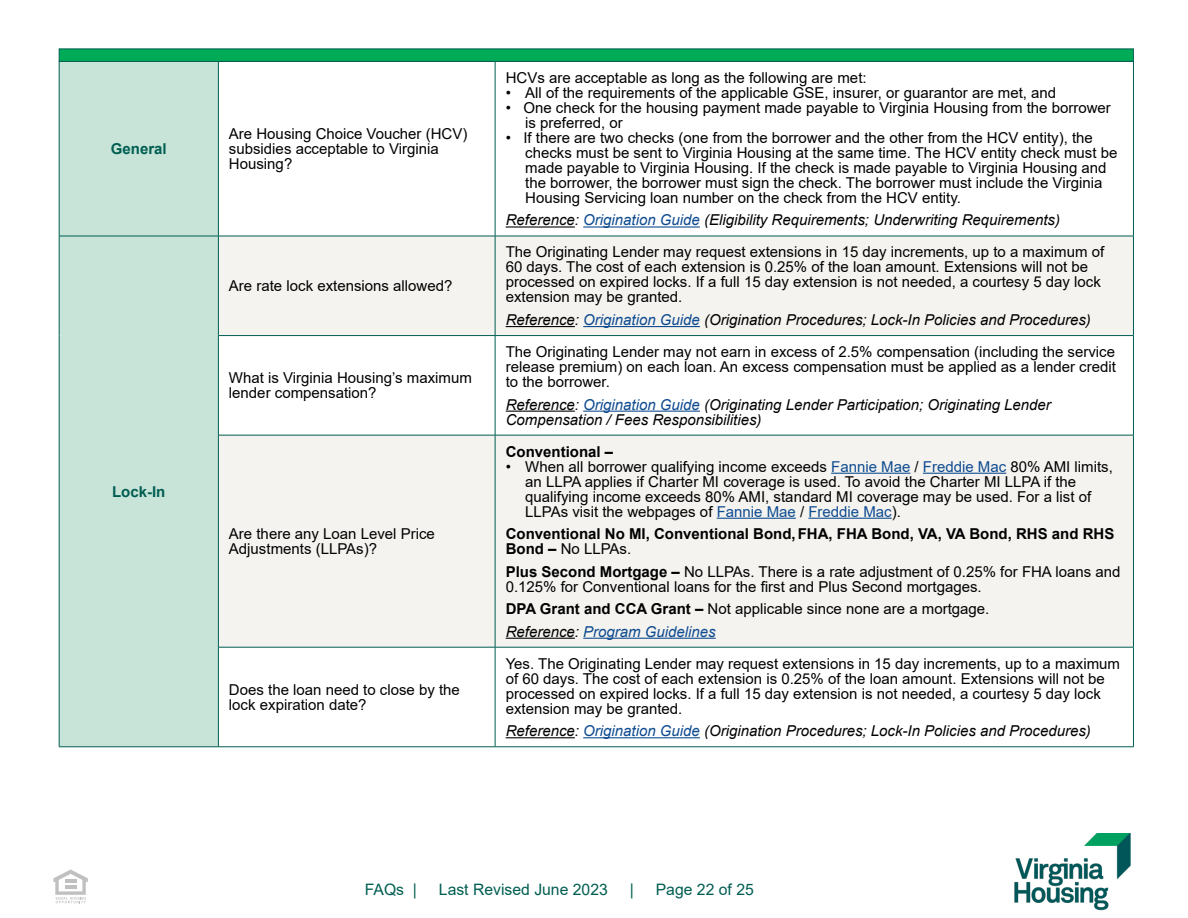
<style>
.page{position:relative;width:1188px;height:918px;background:#fff}
.page>*{position:absolute;margin:0;border:0;box-sizing:border-box;transform-origin:0 0}
.t1{font:15.75px "Arial";color:#005e51}
.t2{font:15px/15px "Arial";color:#000}
.t3{font:italic 15px/15px "Arial";color:#000}
.t4{font:700 15px/15px "Arial";color:#000}
.t5{font:700 15px "Arial";color:#005e51}
.s1{color:#0e4b90}
.s2{font-weight:400}
.s3{font-weight:700}
.s4{font-style:italic}
.s5{font-style:italic;color:#0e4b90}
</style>
<div class="page">
<img style="left:1014px;top:833px;width:117px;height:78px">
<svg style="left:53px;top:870px;width:35px;height:33px"></svg>
<div style="left:59px;top:49px;width:1075px;height:13px;background:#00ab57;border:1px solid #005e51"></div>
<div style="left:60px;top:62px;width:158px;height:685px;background:#c8e4d9"></div>
<svg style="left:219px;top:237px;width:914px;height:410px;fill:#f4f3f0"></svg>
<hr style="left:59px;top:62px;width:1px;height:174px;background:#005e51">
<hr style="left:59px;top:61px;width:159px;height:1px;background:#005e51">
<hr style="left:59px;top:236px;width:1px;height:100px;background:#005e51">
<hr style="left:59px;top:336px;width:1px;height:99px;background:#005e51">
<hr style="left:59px;top:435px;width:1px;height:212px;background:#005e51">
<hr style="left:59px;top:647px;width:1px;height:100px;background:#005e51">
<hr style="left:218px;top:62px;width:1px;height:174px;background:#005e51">
<hr style="left:495px;top:62px;width:1px;height:174px;background:#005e51">
<hr style="left:1133px;top:62px;width:1px;height:174px;background:#005e51">
<hr style="left:59px;top:236px;width:159px;height:1px;background:#005e51">
<hr style="left:59px;top:747px;width:159px;height:1px;background:#005e51">
<hr style="left:218px;top:61px;width:277px;height:1px;background:#005e51">
<hr style="left:495px;top:61px;width:639px;height:1px;background:#005e51">
<hr style="left:218px;top:236px;width:277px;height:1px;background:#005e51">
<hr style="left:218px;top:236px;width:1px;height:99px;background:#005e51">
<hr style="left:495px;top:236px;width:639px;height:1px;background:#005e51">
<hr style="left:495px;top:236px;width:1px;height:99px;background:#005e51">
<hr style="left:1133px;top:236px;width:1px;height:99px;background:#005e51">
<hr style="left:218px;top:336px;width:1px;height:99px;background:#005e51">
<hr style="left:495px;top:336px;width:1px;height:99px;background:#005e51">
<hr style="left:1133px;top:336px;width:1px;height:99px;background:#005e51">
<hr style="left:218px;top:435px;width:1px;height:212px;background:#005e51">
<hr style="left:495px;top:435px;width:1px;height:212px;background:#005e51">
<hr style="left:1133px;top:435px;width:1px;height:212px;background:#005e51">
<hr style="left:218px;top:335px;width:277px;height:1px;background:#005e51">
<hr style="left:495px;top:335px;width:639px;height:1px;background:#005e51">
<hr style="left:218px;top:435px;width:277px;height:1px;background:#005e51">
<hr style="left:495px;top:435px;width:639px;height:1px;background:#005e51">
<hr style="left:218px;top:647px;width:277px;height:1px;background:#005e51">
<hr style="left:218px;top:647px;width:1px;height:100px;background:#005e51">
<hr style="left:495px;top:647px;width:639px;height:1px;background:#005e51">
<hr style="left:495px;top:647px;width:1px;height:100px;background:#005e51">
<hr style="left:1133px;top:647px;width:1px;height:100px;background:#005e51">
<hr style="left:218px;top:747px;width:277px;height:1px;background:#005e51">
<hr style="left:495px;top:747px;width:639px;height:1px;background:#005e51">
<hr style="left:506px;top:226px;width:69px;height:2px;background:#000">
<hr style="left:583px;top:226px;width:117px;height:2px;background:#0e4b90">
<hr style="left:506px;top:326px;width:69px;height:1px;background:#000">
<hr style="left:583px;top:326px;width:117px;height:1px;background:#0e4b90">
<hr style="left:506px;top:411px;width:69px;height:1px;background:#000">
<hr style="left:583px;top:411px;width:117px;height:1px;background:#0e4b90">
<hr style="left:831px;top:473px;width:79px;height:1px;background:#0e4b90">
<hr style="left:923px;top:473px;width:83px;height:1px;background:#0e4b90">
<hr style="left:717px;top:518px;width:79px;height:1px;background:#0e4b90">
<hr style="left:808px;top:518px;width:84px;height:1px;background:#0e4b90">
<hr style="left:506px;top:638px;width:69px;height:1px;background:#000">
<hr style="left:583px;top:638px;width:133px;height:1px;background:#0e4b90">
<hr style="left:506px;top:737px;width:69px;height:1px;background:#000">
<hr style="left:583px;top:737px;width:117px;height:1px;background:#0e4b90">
<p class="t5" style="left:111px;top:138px;width:57px">General</p>
<p class="t5" style="left:112px;top:481px;width:55px">Lock-In</p>
<p class="t2" style="left:229px;top:126px;width:240px">Are Housing Choice Voucher (HCV) subsidies acceptable to Virginia<br>Housing?</p>
<p class="t2" style="left:229px;top:278px;width:225px">Are rate lock extensions allowed?</p>
<p class="t2" style="left:229px;top:370px;width:244px">What is Virginia Housing’s maximum lender compensation?</p>
<p class="t2" style="left:229px;top:526px;width:207px">Are there any Loan Level Price<br>Adjustments (LLPAs)?</p>
<p class="t2" style="left:229px;top:682px;width:232px">Does the loan need to close by the lock expiration date?</p>
<p class="t2" style="left:506px;top:70px;width:362px">HCVs are acceptable as long as the following are met:</p>
<p class="t2" style="left:506px;top:85px;width:552px">• All of the requirements of the applicable GSE, insurer, or guarantor are met, and</p>
<p class="t2" style="left:525px;top:100px;width:587px;text-indent:-20px">• One check for the housing payment made payable to Virginia Housing from the borrower is preferred, or</p>
<p class="t2" style="left:525px;top:130px;width:594px;text-indent:-20px">• If there are two checks (one from the borrower and the other from the HCV entity), the checks must be sent to Virginia Housing at the same time. The HCV entity check must be made payable to Virginia Housing. If the check is made payable to Virginia Housing and the borrower, the borrower must sign the check. The borrower must include the Virginia Housing Servicing loan number on the check from the HCV entity.</p>
<p class="t3" style="left:506px;top:213px;width:556px">Reference: <span class="s1">Origination Guide</span> (Eligibility Requirements; Underwriting Requirements)</p>
<p class="t2" style="left:506px;top:245px;width:600px">The Originating Lender may request extensions in 15 day increments, up to a maximum of 60 days. The cost of each extension is 0.25% of the loan amount. Extensions will not be processed on expired locks. If a full 15 day extension is not needed, a courtesy 5 day lock extension may be granted.</p>
<p class="t3" style="left:506px;top:312px;width:587px">Reference: <span class="s1">Origination Guide</span> (Origination Procedures; Lock-In Policies and Procedures)</p>
<p class="t2" style="left:506px;top:344px;width:612px;text-align:justify">The Originating Lender may not earn in excess of 2.5% compensation (including the service release premium) on each loan. An excess compensation must be applied as a lender credit to the borrower.</p>
<p class="t3" style="left:506px;top:397px;width:547px">Reference: <span class="s1">Origination Guide</span> (Originating Lender Participation; Originating Lender<br>Compensation / Fees Responsibilities)</p>
<p class="t4" style="left:506px;top:444px;width:109px">Conventional –</p>
<p class="t2" style="left:525px;top:459px;width:589px;text-indent:-20px">• When all borrower qualifying income exceeds <span class="s1">Fannie Mae</span> / <span class="s1">Freddie Mac</span> 80% AMI limits, an LLPA applies if Charter MI coverage is used. To avoid the Charter MI LLPA if the qualifying income exceeds 80% AMI, standard MI coverage may be used. For a list of LLPAs visit the webpages of <span class="s1">Fannie Mae</span> / <span class="s1">Freddie Mac</span>).</p>
<p class="t4" style="left:506px;top:527px;width:610px">Conventional No MI, Conventional Bond,FHA, FHA Bond, VA, VA Bond, RHS and RHS<br>Bond – <span class="s2">No LLPAs.</span></p>
<p class="t2" style="left:506px;top:564px;width:616px"><span class="s3">Plus Second Mortgage –</span> No LLPAs. There is a rate adjustment of 0.25% for FHA loans and<br>0.125% for Conventional loans for the first and Plus Second mortgages.</p>
<p class="t2" style="left:506px;top:598px;width:485px;line-height:22.5px"><span class="s3">DPA Grant and CCA Grant –</span> Not applicable since none are a mortgage.<br><span class="s4">Reference:</span> <span class="s5">Program Guidelines</span></p>
<p class="t2" style="left:506px;top:656px;width:616px">Yes. The Originating Lender may request extensions in 15 day increments, up to a maximum of 60 days. The cost of each extension is 0.25% of the loan amount. Extensions will not be processed on expired locks. If a full 15 day extension is not needed, a courtesy 5 day lock extension may be granted.</p>
<p class="t3" style="left:506px;top:724px;width:587px">Reference: <span class="s1">Origination Guide</span> (Origination Procedures; Lock-In Policies and Procedures)</p>
<p class="t1" style="left:365px;top:879px;width:54px">FAQs |</p>
<p class="t1" style="left:439px;top:879px;width:170px">Last Revised June 2023</p>
<p class="t1" style="left:630px;top:879px;width:6px">|</p>
<p class="t1" style="left:656px;top:879px;width:100px">Page 22 of 25</p>
</div>
